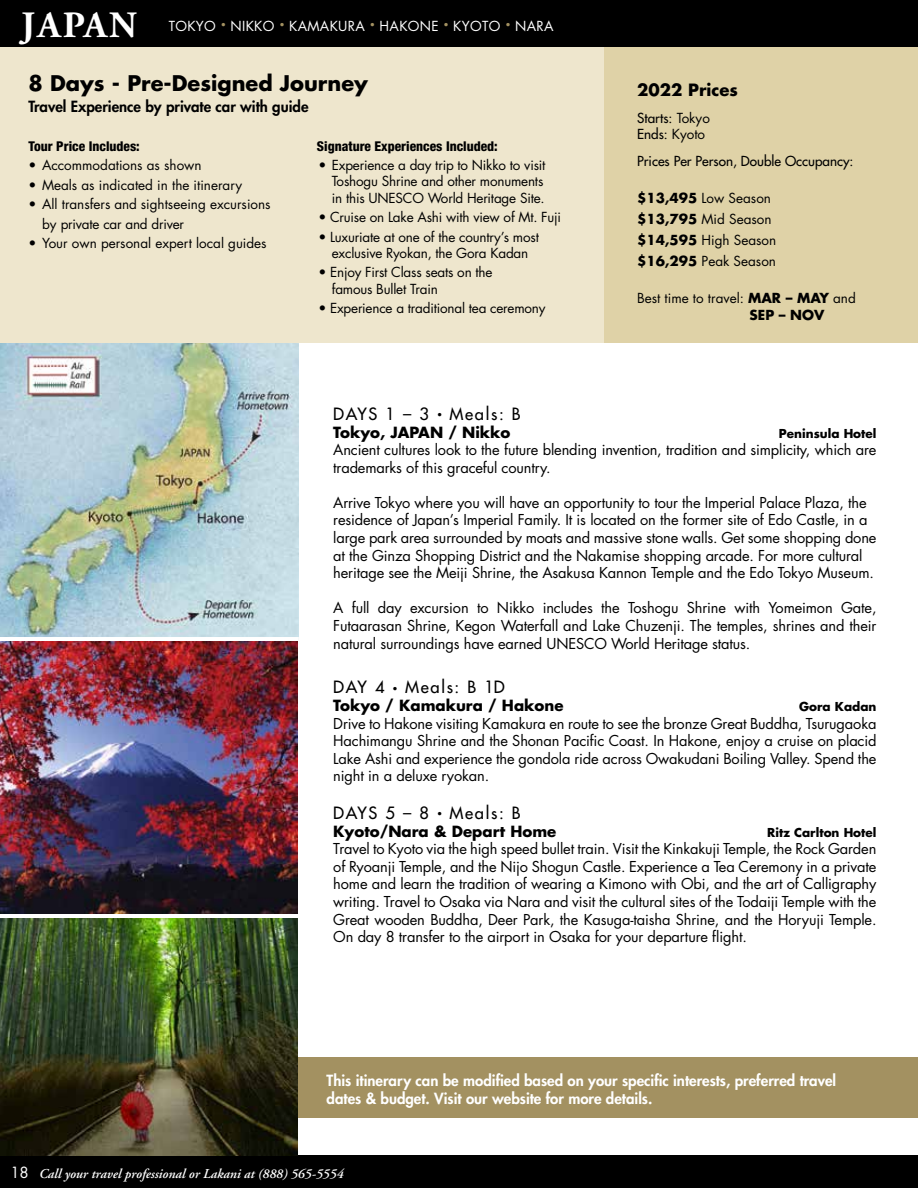
<style>
.page{position:relative;width:918px;height:1188px;background:#fff}
.page>*{position:absolute;margin:0;border:0;box-sizing:border-box;transform-origin:0 0}
.t1{font:700 37.05px "Adobe Garamond";letter-spacing:.06em;color:#fff}
.t2{font:700 21px "Futura Std";color:#000}
.t3{font:500 16.5px "Futura Std";letter-spacing:.1em;color:#000}
.t4{font:700 16.5px "Futura Std";color:#000}
.t5{font:800 15px/18px "Futura Std";color:#fff}
.t6{font:700 15px "Futura Std";color:#000}
.t7{font:800 15px "Futura Std";color:#000}
.t8{font:14.7px/17.5px "Futura Std";letter-spacing:-.01em;color:#000;text-align:justify}
.t9{font:13.5px/16.2px "Futura Std";letter-spacing:-.015em;color:#000}
.t10{font:500 13.5px/16.2px "Futura Std";color:#000}
.t11{font:italic 600 13.5px "Adobe Garamond";color:#fff}
.t12{font:800 condensed 13.5px "Helvetica Neue LT Std";color:#000}
.t13{font:13.5px "Futura Std";letter-spacing:.025em;color:#fff}
.t14{font:700 12px "Futura Std";color:#000}
.s1{font-weight:400}
.s2{font-weight:700}
.s3{font-size:9px}
.s4{font-family:"Futura Std";font-weight:400;font-style:normal;font-size:15px}
</style>
<div class="page">
<div style="left:0;top:1156px;width:918px;height:32px;background:#000"></div>
<div style="left:0;top:0;width:918px;height:47px;background:#000"></div>
<div style="left:0;top:47px;width:696px;height:296px;background:#eee6cd"></div>
<div style="left:605px;top:47px;width:313px;height:296px;background:#dfd2a7"></div>
<img style="left:0;top:343px;width:299px;height:294px">
<div style="left:299px;top:1057px;width:619px;height:61px;background:#a39161"></div>
<img style="left:0;top:642px;width:298px;height:272px">
<img style="left:0;top:918px;width:298px;height:238px">
<h1 class="t1" style="left:21px;top:5px;width:117px">JAPAN</h1>
<p class="t13" style="left:169px;top:18px;width:386px">TOKYO <sup>•</sup> NIKKO <sup>•</sup> KAMAKURA <sup>•</sup> HAKONE <sup>•</sup> KYOTO <sup>•</sup> NARA</p>
<h2 class="t2" style="left:29px;top:69px;width:341px">8 Days - Pre-Designed Journey</h2>
<p class="t7" style="left:29px;top:97px;width:282px">Travel Experience by private car with guide</p>
<p class="t12" style="left:29px;top:138px;width:113px">Tour Price Includes:</p>
<p class="t12" style="left:317px;top:138px;width:182px">Signature Experiences Included:</p>
<p class="t9" style="left:29px;top:157px;width:175px">• Accommodations as shown</p>
<p class="t9" style="left:29px;top:177px;width:215px">• Meals as indicated in the itinerary</p>
<p class="t9" style="left:42px;top:195px;width:230px;line-height:19.5px;text-indent:-14px">• All transfers and sightseeing excursions by private car and driver</p>
<p class="t9" style="left:29px;top:235px;width:240px">• Your own personal expert local guides</p>
<p class="t9" style="left:332px;top:157px;width:215px;text-indent:-14px">• Experience a day trip to Nikko to visit<br>Toshogu Shrine and other monuments in this UNESCO World Heritage Site.</p>
<p class="t9" style="left:318px;top:209px;width:244px">• Cruise on Lake Ashi with view of Mt. Fuji</p>
<p class="t9" style="left:318px;top:229px;width:222px;text-align:center">• Luxuriate at one of the country’s most exclusive Ryokan, the Gora Kadan</p>
<p class="t9" style="left:332px;top:264px;width:162px;text-indent:-14px">• Enjoy First Class seats on the famous Bullet Train</p>
<p class="t9" style="left:318px;top:300px;width:229px">• Experience a traditional tea ceremony</p>
<p class="t4" style="left:637px;top:79px;width:102px">2022 Prices</p>
<p class="t10" style="left:637px;top:110px;width:74px">Starts: <span class="s1">Tokyo<br></span>Ends: <span class="s1">Kyoto</span></p>
<p class="t10" style="left:637px;top:153px;width:218px">Prices Per Person, Double Occupancy:</p>
<p class="t9" style="left:637px;top:188px;width:141px;line-height:21px"><span class="s2">$13,495</span> Low Season <span class="s2">$13,795</span> Mid Season <span class="s2">$14,595</span> High Season <span class="s2">$16,295</span> Peak Season</p>
<p class="t9" style="left:750px;top:290px;width:108px;text-indent:-112px">Best time to travel: <span class="s2">MAR – MAY</span> and<br><span class="s2">SEP – NOV</span></p>
<p class="t3" style="left:333px;top:403px;width:189px">DAYS 1 – 3 <span class="s3">•</span> Meals: B</p>
<p class="t6" style="left:333px;top:422px;width:179px">Tokyo, JAPAN / Nikko</p>
<p class="t14" style="left:779px;top:425px;width:99px">Peninsula Hotel</p>
<p class="t8" style="left:333px;top:441px;width:545px">Ancient cultures look to the future blending invention, tradition and simplicity, which are trademarks of this graceful country.</p>
<p class="t8" style="left:333px;top:494px;width:545px;text-align:left">Arrive Tokyo where you will have an opportunity to tour the Imperial Palace Plaza, the residence of Japan’s Imperial Family. It is located on the former site of Edo Castle, in a large park area surrounded by moats and massive stone walls. Get some shopping done at the Ginza Shopping District and the Nakamise shopping arcade. For more cultural heritage see the Meiji Shrine, the Asakusa Kannon Temple and the Edo Tokyo Museum.</p>
<p class="t8" style="left:333px;top:599px;width:545px">A full day excursion to Nikko includes the Toshogu Shrine with Yomeimon Gate, Futaarasan Shrine, Kegon Waterfall and Lake Chuzenji. The temples, shrines and their natural surroundings have earned UNESCO World Heritage status.</p>
<p class="t3" style="left:333px;top:677px;width:173px">DAY 4 <span class="s3">•</span> Meals: B 1D</p>
<p class="t6" style="left:333px;top:696px;width:232px">Tokyo / Kamakura / Hakone</p>
<p class="t14" style="left:799px;top:699px;width:79px">Gora Kadan</p>
<p class="t8" style="left:333px;top:715px;width:545px">Drive to Hakone visiting Kamakura en route to see the bronze Great Buddha, Tsurugaoka Hachimangu Shrine and the Shonan Pacific Coast. In Hakone, enjoy a cruise on placid Lake Ashi and experience the gondola ride across Owakudani Boiling Valley. Spend the night in a deluxe ryokan.</p>
<p class="t3" style="left:333px;top:802px;width:189px">DAYS 5 – 8 <span class="s3">•</span> Meals: B</p>
<p class="t6" style="left:333px;top:821px;width:225px">Kyoto/Nara &amp; Depart Home</p>
<p class="t14" style="left:767px;top:824px;width:111px">Ritz Carlton Hotel</p>
<p class="t8" style="left:333px;top:840px;width:545px">Travel to Kyoto via the high speed bullet train. Visit the Kinkakuji Temple, the Rock Garden of Ryoanji Temple, and the Nijo Shogun Castle. Experience a Tea Ceremony in a private home and learn the tradition of wearing a Kimono with Obi, and the art of Calligraphy writing. Travel to Osaka via Nara and visit the cultural sites of the Todaiji Temple with the Great wooden Buddha, Deer Park, the Kasuga-taisha Shrine, and the Horyuji Temple.<br>On day 8 transfer to the airport in Osaka for your departure flight.</p>
<p class="t5" style="left:327px;top:1071px;width:511px">This itinerary can be modified based on your specific interests, preferred travel dates &amp; budget. Visit our website for more details.</p>
<p class="t11" style="left:10px;top:1167px;width:335px"><span class="s4">18</span> Call your travel professional or Lakani at (888) 565-5554</p>
</div>
